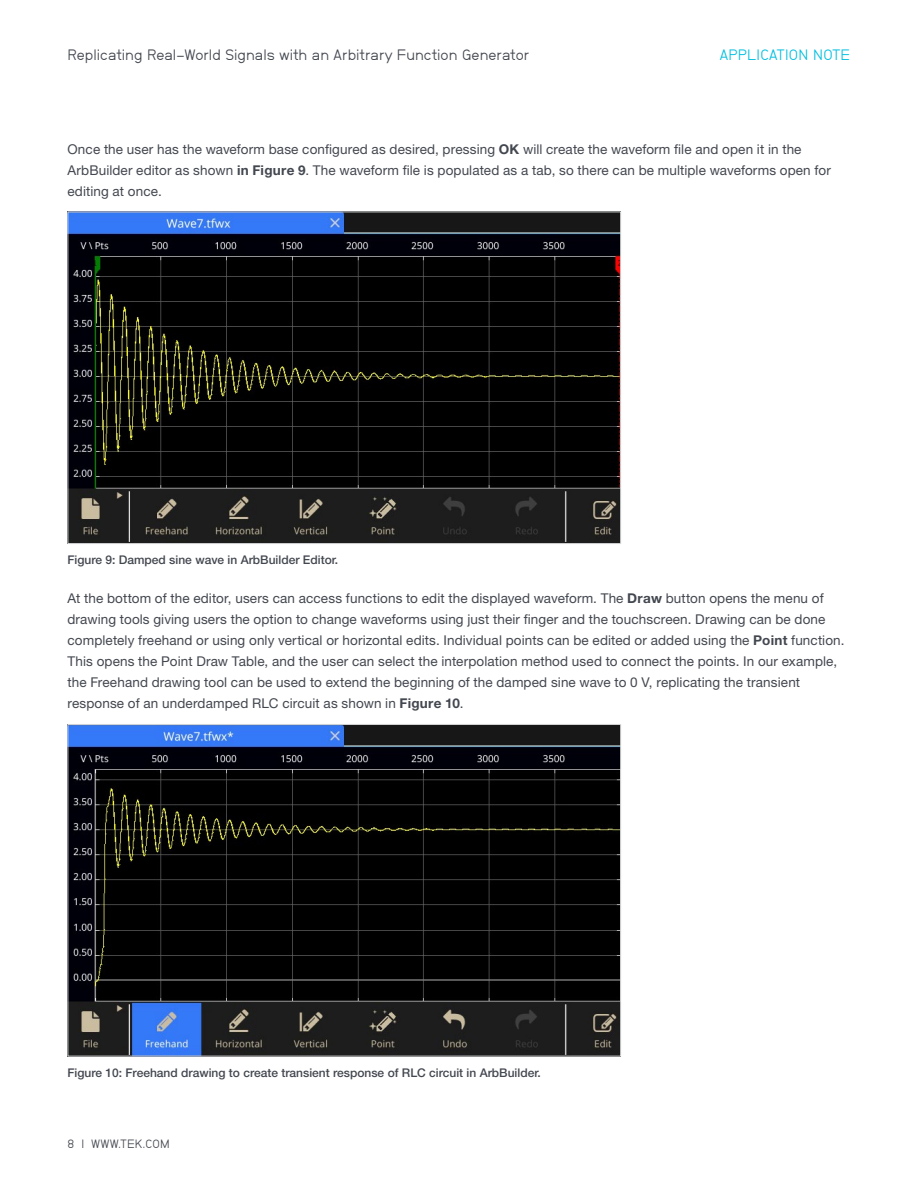
<style>
.page{position:relative;width:918px;height:1188px;background:#fff}
.page>*{position:absolute;margin:0;border:0;box-sizing:border-box;transform-origin:0 0}
.t1{font:15px "Neubau Grotesk Nor";letter-spacing:.005em;color:#43474f}
.t2{font:15px "NB Grotesk";letter-spacing:.02em;color:#00bfdf}
.t3{font:13.5px/21px "Helvetica Neue LT Std";letter-spacing:.01em;color:#43474f}
.t4{font:500 12px "Helvetica Neue LT Std";color:#43474f}
.t5{font:12px "Neubau Grotesk Nor";letter-spacing:.025em;color:#43474f}
.s1{font-weight:700}
</style>
<div class="page">
<img style="left:70px;top:214px;width:549px;height:328px">
<img style="left:70px;top:726px;width:549px;height:329px">
<p class="t1" style="left:68px;top:46px;width:463px">Replicating Real-World Signals with an Arbitrary Function Generator</p>
<p class="t2" style="left:720px;top:46px;width:132px">APPLICATION NOTE</p>
<p class="t3" style="left:68px;top:138px;width:765px">Once the user has the waveform base configured as desired, pressing <span class="s1">OK</span> will create the waveform file and open it in the<br>ArbBuilder editor as shown <span class="s1">in Figure 9</span>. The waveform file is populated as a tab, so there can be multiple waveforms open for editing at once.</p>
<p class="t4" style="left:68px;top:553px;width:272px">Figure 9: Damped sine wave in ArbBuilder Editor.</p>
<p class="t3" style="left:68px;top:588px;width:779px">At the bottom of the editor, users can access functions to edit the displayed waveform. The <span class="s1">Draw</span> button opens the menu of drawing tools giving users the option to change waveforms using just their finger and the touchscreen. Drawing can be done completely freehand or using only vertical or horizontal edits. Individual points can be edited or added using the <span class="s1">Point</span> function.<br>This opens the Point Draw Table, and the user can select the interpolation method used to connect the points. In our example, the Freehand drawing tool can be used to extend the beginning of the damped sine wave to 0 V, replicating the transient response of an underdamped RLC circuit as shown in <span class="s1">Figure 10</span>.</p>
<p class="t4" style="left:68px;top:1065px;width:475px">Figure 10: Freehand drawing to create transient response of RLC circuit in ArbBuilder.</p>
<p class="t5" style="left:68px;top:1136px;width:104px">8 | WWW.TEK.COM</p>
</div>
